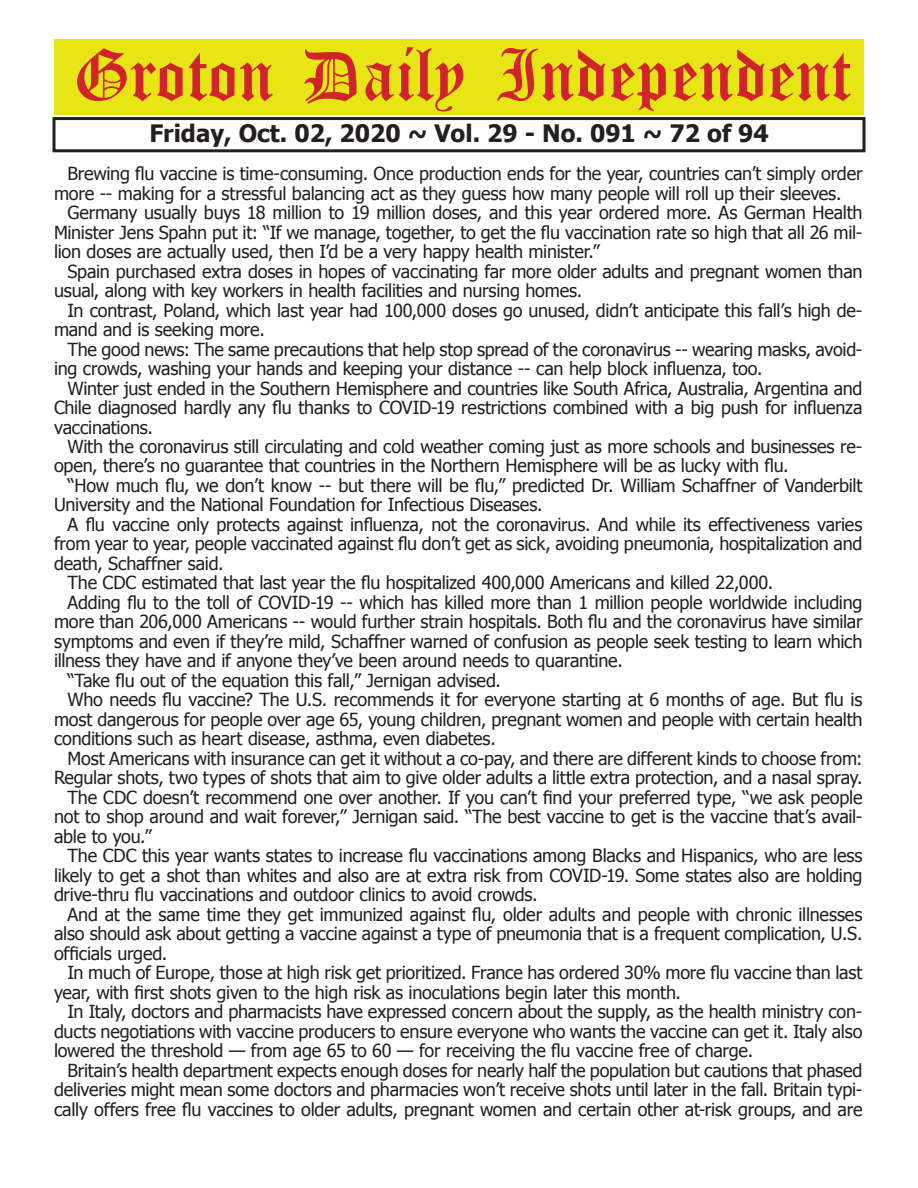
<style>
.page{position:relative;width:918px;height:1188px;background:#fff}
.page>*{position:absolute;margin:0;border:0;box-sizing:border-box;transform-origin:0 0}
.t1{font:54px "Old English Five";color:#d1232a}
.t2{font:700 24px "Tahoma";color:#231f20}
.t3{font:18px/19.5px "Tahoma";letter-spacing:-.01em;color:#231f20}
</style>
<div class="page">
<div style="left:52px;top:117px;width:814px;height:35px;border:3px solid #231f20"></div>
<div style="left:54px;top:40px;width:810px;height:75px;background:#e7e515"></div>
<h1 class="t1" style="left:73px;top:50px;width:779px">Groton Daily Independent</h1>
<h2 class="t2" style="left:149px;top:116px;width:621px">Friday, Oct. 02, 2020 ~ Vol. 29 - No. 091 ~ 72 of 94</h2>
<p class="t3" style="left:54px;top:163px;width:810px;text-indent:14px">Brewing flu vaccine is time-consuming. Once production ends for the year, countries can’t simply order more -- making for a stressful balancing act as they guess how many people will roll up their sleeves.</p>
<p class="t3" style="left:54px;top:202px;width:810px;text-align:justify;text-indent:14px">Germany usually buys 18 million to 19 million doses, and this year ordered more. As German Health Minister Jens Spahn put it: “If we manage, together, to get the flu vaccination rate so high that all 26 mil&shy;lion doses are actually used, then I’d be a very happy health minister.”</p>
<p class="t3" style="left:54px;top:260px;width:810px;text-indent:14px">Spain purchased extra doses in hopes of vaccinating far more older adults and pregnant women than usual, along with key workers in health facilities and nursing homes.</p>
<p class="t3" style="left:54px;top:299px;width:810px;text-indent:14px">In contrast, Poland, which last year had 100,000 doses go unused, didn’t anticipate this fall’s high de&shy;mand and is seeking more.</p>
<p class="t3" style="left:54px;top:338px;width:810px;text-indent:14px">The good news: The same precautions that help stop spread of the coronavirus -- wearing masks, avoid&shy;ing crowds, washing your hands and keeping your distance -- can help block influenza, too.</p>
<p class="t3" style="left:54px;top:377px;width:810px;text-align:justify;text-indent:14px">Winter just ended in the Southern Hemisphere and countries like South Africa, Australia, Argentina and Chile diagnosed hardly any flu thanks to COVID-19 restrictions combined with a big push for influenza vaccinations.</p>
<p class="t3" style="left:54px;top:436px;width:810px;text-indent:14px">With the coronavirus still circulating and cold weather coming just as more schools and businesses re&shy;open, there’s no guarantee that countries in the Northern Hemisphere will be as lucky with flu.</p>
<p class="t3" style="left:54px;top:475px;width:810px;text-indent:14px">“How much flu, we don’t know -- but there will be flu,” predicted Dr. William Schaffner of Vanderbilt<br>University and the National Foundation for Infectious Diseases.</p>
<p class="t3" style="left:68px;top:514px;width:796px">A flu vaccine only protects against influenza, not the coronavirus. And while its effectiveness varies</p>
<p class="t3" style="left:54px;top:533px;width:810px">from year to year, people vaccinated against flu don’t get as sick, avoiding pneumonia, hospitalization and</p>
<p class="t3" style="left:54px;top:553px;width:171px">death, Schaffner said.</p>
<p class="t3" style="left:68px;top:572px;width:707px">The CDC estimated that last year the flu hospitalized 400,000 Americans and killed 22,000.</p>
<p class="t3" style="left:68px;top:592px;width:797px">Adding flu to the toll of COVID-19 -- which has killed more than 1 million people worldwide including</p>
<p class="t3" style="left:54px;top:611px;width:810px">more than 206,000 Americans -- would further strain hospitals. Both flu and the coronavirus have similar</p>
<p class="t3" style="left:54px;top:631px;width:810px">symptoms and even if they’re mild, Schaffner warned of confusion as people seek testing to learn which</p>
<p class="t3" style="left:54px;top:650px;width:570px">illness they have and if anyone they’ve been around needs to quarantine.</p>
<p class="t3" style="left:68px;top:670px;width:435px">“Take flu out of the equation this fall,” Jernigan advised.</p>
<p class="t3" style="left:68px;top:689px;width:796px">Who needs flu vaccine? The U.S. recommends it for everyone starting at 6 months of age. But flu is</p>
<p class="t3" style="left:54px;top:709px;width:810px">most dangerous for people over age 65, young children, pregnant women and people with certain health</p>
<p class="t3" style="left:54px;top:728px;width:443px">conditions such as heart disease, asthma, even diabetes.</p>
<p class="t3" style="left:68px;top:748px;width:797px">Most Americans with insurance can get it without a co-pay, and there are different kinds to choose from:</p>
<p class="t3" style="left:54px;top:767px;width:810px">Regular shots, two types of shots that aim to give older adults a little extra protection, and a nasal spray.</p>
<p class="t3" style="left:68px;top:787px;width:796px">The CDC doesn’t recommend one over another. If you can’t find your preferred type, “we ask people</p>
<p class="t3" style="left:54px;top:806px;width:810px">not to shop around and wait forever,” Jernigan said. “The best vaccine to get is the vaccine that’s avail-</p>
<p class="t3" style="left:54px;top:826px;width:99px">able to you.”</p>
<p class="t3" style="left:68px;top:845px;width:796px">The CDC this year wants states to increase flu vaccinations among Blacks and Hispanics, who are less</p>
<p class="t3" style="left:54px;top:865px;width:810px">likely to get a shot than whites and also are at extra risk from COVID-19. Some states also are holding</p>
<p class="t3" style="left:54px;top:884px;width:485px">drive-thru flu vaccinations and outdoor clinics to avoid crowds.</p>
<p class="t3" style="left:68px;top:904px;width:796px">And at the same time they get immunized against flu, older adults and people with chronic illnesses</p>
<p class="t3" style="left:54px;top:923px;width:810px">also should ask about getting a vaccine against a type of pneumonia that is a frequent complication, U.S.</p>
<p class="t3" style="left:54px;top:943px;width:115px">officials urged.</p>
<p class="t3" style="left:68px;top:962px;width:796px">In much of Europe, those at high risk get prioritized. France has ordered 30% more flu vaccine than last</p>
<p class="t3" style="left:54px;top:982px;width:629px">year, with first shots given to the high risk as inoculations begin later this month.</p>
<p class="t3" style="left:68px;top:1001px;width:796px">In Italy, doctors and pharmacists have expressed concern about the supply, as the health ministry con-</p>
<p class="t3" style="left:54px;top:1021px;width:810px">ducts negotiations with vaccine producers to ensure everyone who wants the vaccine can get it. Italy also</p>
<p class="t3" style="left:54px;top:1040px;width:701px">lowered the threshold — from age 65 to 60 — for receiving the flu vaccine free of charge.</p>
<p class="t3" style="left:68px;top:1060px;width:796px">Britain’s health department expects enough doses for nearly half the population but cautions that phased</p>
<p class="t3" style="left:54px;top:1079px;width:810px">deliveries might mean some doctors and pharmacies won’t receive shots until later in the fall. Britain typi-</p>
<p class="t3" style="left:54px;top:1099px;width:810px">cally offers free flu vaccines to older adults, pregnant women and certain other at-risk groups, and are</p>
</div>
